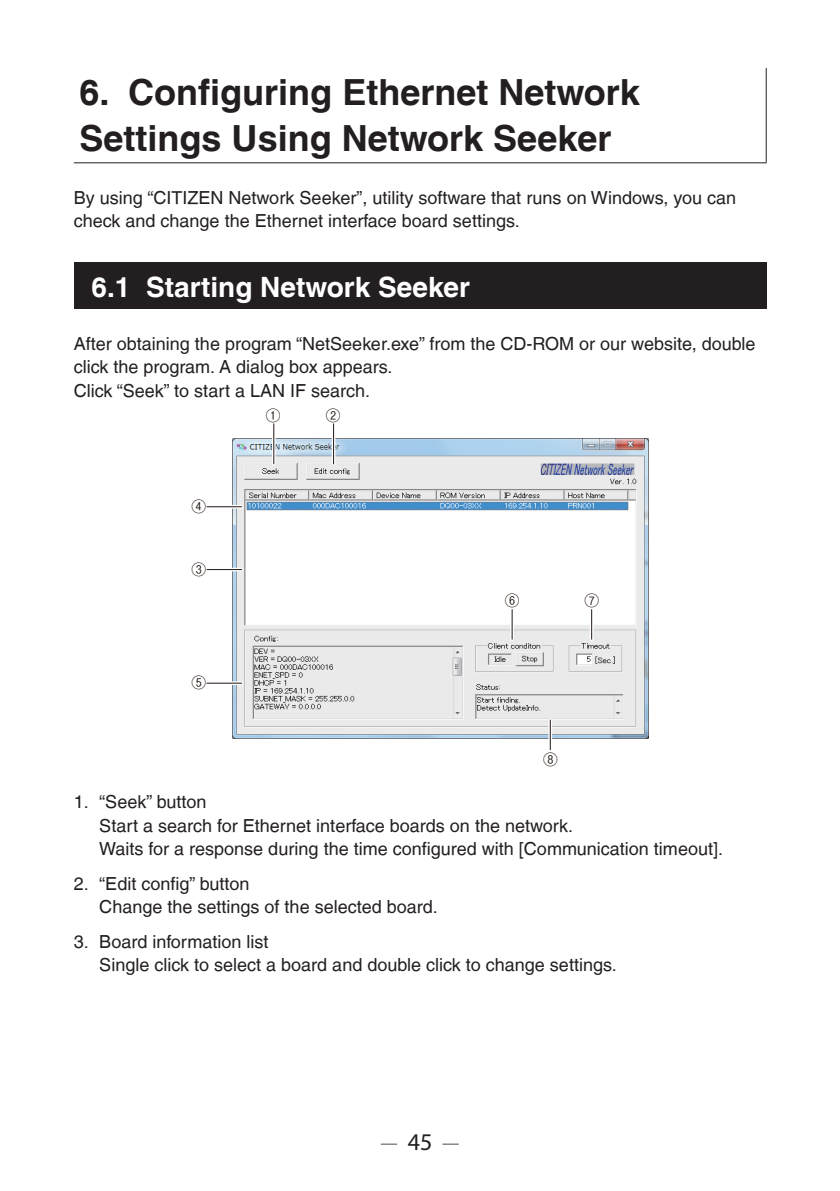
<style>
.page{position:relative;width:840px;height:1191px;background:#fff}
.page>*{position:absolute;margin:0;border:0;box-sizing:border-box;transform-origin:0 0}
.titleSeca-En{font:700 36px/46.8px "Helvetica LT";color:#231f20}
.titleSecb-En{font:700 28px "Helvetica LT";color:#fff}
.page{font:24px "Myriad Pro";color:#231f20}
.text-En{font:18px/23.4px "Helvetica LT";color:#231f20}
.textGuiditem-En{font:18px "Helvetica LT";color:#231f20}
.textGuidname-En{font:18px "Helvetica LT";color:#231f20}
.t1{font:16px "Times New Roman";color:#231f20}
.t2{font:14.6px "Gothic BBB Pro Medium 90 msp RKSJ H";color:#221713}
</style>
<div class="page">
<hr style="left:765px;top:68px;width:1px;height:94px;background:#231f20">
<hr style="left:74px;top:162px;width:692px;height:1px;background:#231f20">
<div style="left:74px;top:262px;width:692px;height:47px;background:#231f20"></div>
<img style="left:232px;top:438px;width:416px;height:301px">
<hr style="left:272px;top:424px;width:3px;height:40px;background:#fff">
<hr style="left:273px;top:424px;width:1px;height:40px;background:#221713">
<hr style="left:207px;top:568px;width:35px;height:3px;background:#fff">
<hr style="left:207px;top:569px;width:35px;height:1px;background:#221713">
<svg style="left:207px;top:681px;width:35px;height:4px"></svg>
<hr style="left:207px;top:682px;width:35px;height:1px;background:#221713">
<hr style="left:510px;top:609px;width:3px;height:30px;background:#fff">
<hr style="left:511px;top:609px;width:1px;height:30px;background:#221713">
<svg style="left:548px;top:720px;width:4px;height:29px"></svg>
<svg style="left:549px;top:720px;width:1px;height:29px"></svg>
<svg style="left:589px;top:609px;width:4px;height:30px"></svg>
<hr style="left:591px;top:609px;width:1px;height:30px;background:#221713">
<hr style="left:207px;top:505px;width:35px;height:3px;background:#fff">
<hr style="left:207px;top:506px;width:35px;height:1px;background:#221713">
<svg style="left:331px;top:424px;width:4px;height:40px"></svg>
<hr style="left:333px;top:424px;width:1px;height:40px;background:#221713">
<p class="titleSeca-En" style="left:79px;top:68px;width:561px">6. Configuring Ethernet Network<br>Settings Using Network Seeker</p>
<p class="text-En" style="left:74px;top:186px;width:663px">By using “CITIZEN Network Seeker”, utility software that runs on Windows, you can check and change the Ethernet interface board settings.</p>
<p class="titleSecb-En" style="left:91px;top:270px;width:380px">6.1 Starting Network Seeker</p>
<p class="text-En" style="left:74px;top:332px;width:683px">After obtaining the program “NetSeeker.exe” from the CD-ROM or our website, double click the program. A dialog box appears.</p>
<p class="text-En" style="left:74px;top:378px;width:298px">Click “Seek” to start a LAN IF search.</p>
<p class="t2" style="left:266px;top:403px;width:16px">①</p>
<p class="t2" style="left:325px;top:403px;width:16px">②</p>
<p class="t2" style="left:191px;top:495px;width:16px">④</p>
<p class="t2" style="left:191px;top:557px;width:16px">③</p>
<p class="t2" style="left:191px;top:671px;width:16px">⑤</p>
<p class="t2" style="left:504px;top:589px;width:16px">⑥</p>
<p class="t2" style="left:584px;top:589px;width:16px">⑦</p>
<p class="t2" style="left:543px;top:748px;width:16px">⑧</p>
<p class="textGuidname-En" style="left:74px;top:791px;width:134px">1. “Seek” button</p>
<p class="textGuiditem-En" style="left:99px;top:815px;width:475px">Start a search for Ethernet interface boards on the network.</p>
<p class="textGuiditem-En" style="left:99px;top:838px;width:625px">Waits for a response during the time configured with [Communication timeout].</p>
<p class="textGuidname-En" style="left:74px;top:873px;width:177px">2. “Edit config” button</p>
<p class="textGuiditem-En" style="left:99px;top:896px;width:340px">Change the settings of the selected board.</p>
<p class="textGuidname-En" style="left:74px;top:931px;width:196px">3. Board information list</p>
<p class="textGuiditem-En" style="left:99px;top:954px;width:518px">Single click to select a board and double click to change settings.</p>
<p class="t1" style="left:381px;top:1131px;width:17px">—</p>
<p class="page" style="left:407px;top:1127px;width:26px">45</p>
<p class="t1" style="left:442px;top:1131px;width:17px">—</p>
</div>
